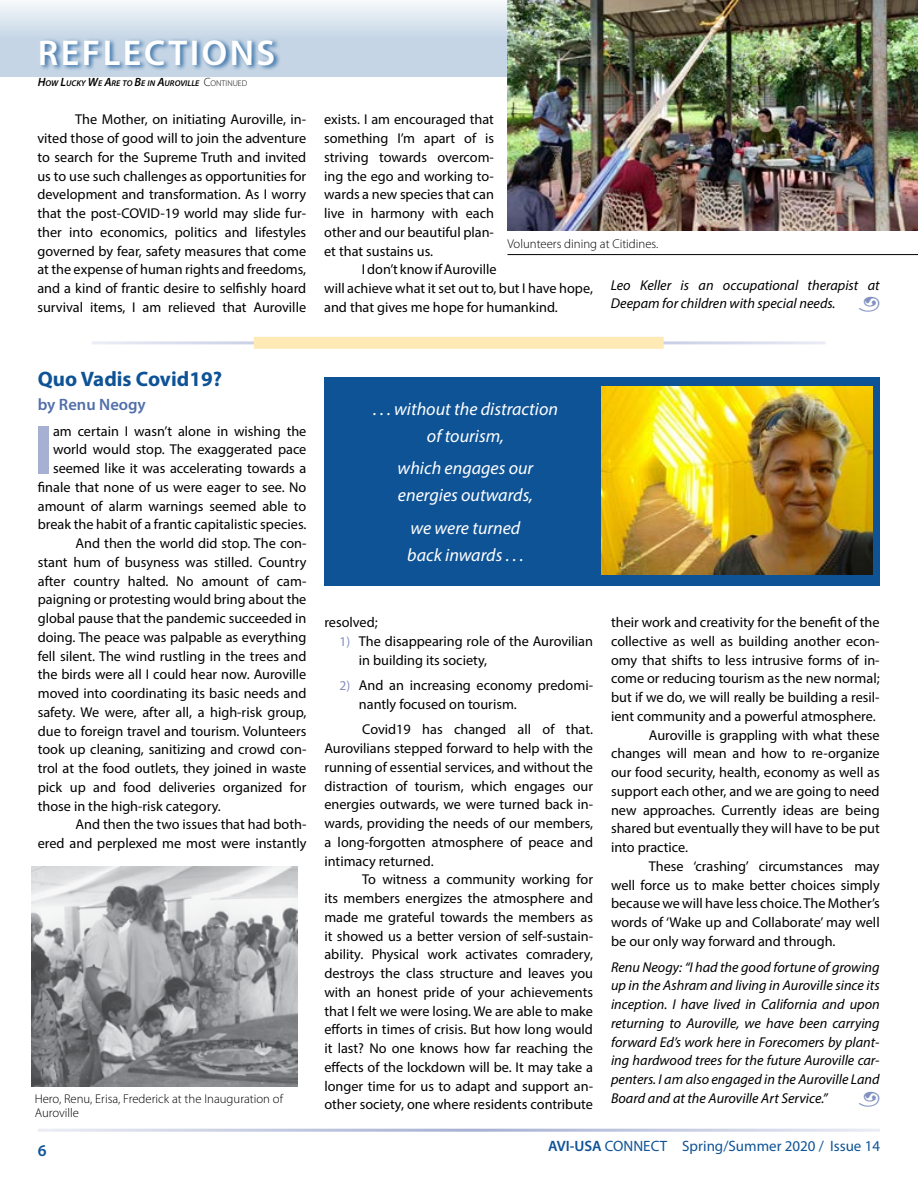
<style>
.page{position:relative;width:918px;height:1188px;background:#fff}
.page>*{position:absolute;margin:0;border:0;box-sizing:border-box;transform-origin:0 0}
._1st_paragraph{font:700 69.9px "Myriad Pro";color:#a5b0d3}
.main_head{font:600 36px "Myriad Pro";letter-spacing:.07em;color:#fff}
.head_to_article{font:700 21px "Myriad Pro";color:#0e5396}
.text_-_feature_box_o{font:italic 18px/27px "Myriad Pro";color:#fff}
.author{font:600 16.5px "Myriad Pro";color:#516fa9}
.t1{font:600 16.5px "Myriad Pro";color:#0e5396}
.t2{font:15px "Myriad Pro";color:#0e5396}
.text{font:14.25px/18.8px "Myriad Pro";color:#000;text-align:justify}
._1st_par_italic_text{font:italic 14.25px/18.8px "Myriad Pro";color:#000;text-align:justify}
._1st_paragraph-2{font:14.25px/18.8px "Myriad Pro";color:#000;text-align:right}
.bullets{font:14.25px/18.8px "Myriad Pro";color:#000}
._1st_par_intro_itals{font:italic 14.25px/18.8px "Myriad Pro";color:#000}
.caption_no_rule{font:300 12.75px/14.2px "Myriad Pro";color:#000}
.text_9_75_17{font:italic 600 8.4px "Myriad Pro";color:#000}
.s1{font-size:12px}
.s2{font-weight:300;font-style:normal;font-size:12px}
.s3{font-weight:300;font-style:normal}
.s4{color:#8192c0}
.s5{font-size:13.5px;color:#828fbf}
.s6{font-weight:600}
</style>
<div class="page">
<div style="left:324px;top:377px;width:556px;height:208px;background:#0e5396"></div>
<div style="left:0;top:0;width:918px;height:77px;background:linear-gradient(to bottom,#ebf1f6,#b8ccdf)"></div>
<div style="left:40px;top:38px;width:241px;height:34px;background:#0e5396;opacity:.75"></div>
<hr style="left:507px;top:254px;width:411px;height:1px;background:#000">
<img style="left:602px;top:387px;width:271px;height:188px">
<img style="left:31px;top:866px;width:267px;height:220px">
<img style="left:507px;top:0;width:411px;height:231px">
<div style="left:254px;top:337px;width:410px;height:12px;background:#ffeab5"></div>
<p class="main_head" style="left:38px;top:30px;width:239px">REFLECTIONS</p>
<p class="text_9_75_17" style="left:38px;top:78px;width:211px"><span class="s1">H</span>OW <span class="s1">L</span>UCKY <span class="s1">W</span>E <span class="s1">A</span>RE TO <span class="s1">B</span>E IN <span class="s1">A</span>UROVILLE <span class="s2">C</span><span class="s3">ONTINUED</span></p>
<p class="text" style="left:37px;top:110px;width:270px;text-indent:38px">The Mother, on initiating Auroville, in&shy;vited those of good will to join the adventure to search for the Supreme Truth and invited us to use such challenges as opportunities for development and transformation. As I worry that the post-COVID-19 world may slide fur&shy;ther into economics, politics and lifestyles governed by fear, safety measures that come at the expense of human rights and freedoms, and a kind of frantic desire to selfishly hoard survival items, I am relieved that Auroville</p>
<p class="text" style="left:324px;top:110px;width:171px">exists. I am encouraged that something I’m apart of is striving towards overcom&shy;ing the ego and working to&shy;wards a new species that can live in harmony with each other and our beautiful plan&shy;et that sustains us.</p>
<p class="caption_no_rule" style="left:507px;top:236px;width:152px">Volunteers dining at Citidines.</p>
<p class="text" style="left:324px;top:260px;width:270px;text-align:left;text-indent:38px">I don’t know if Auroville<br>will achieve what it set out to, but I have hope, and that gives me hope for humankind.</p>
<p class="_1st_par_intro_itals" style="left:611px;top:275px;width:270px">Leo Keller is an occupational therapist at<br>Deepam for children with special needs. <span class="s4">◻</span></p>
<p class="head_to_article" style="left:38px;top:366px;width:186px">Quo Vadis Covid19?</p>
<p class="author" style="left:38px;top:394px;width:110px">by Renu Neogy</p>
<p class="_1st_paragraph" style="left:33px;top:404px;width:21px">I</p>
<p class="_1st_paragraph-2" style="left:38px;top:421px;width:270px">am certain I wasn’t alone in wishing the world would stop. The exaggerated pace seemed like it was accelerating towards a finale that none of us were eager to see. No amount of alarm warnings seemed able to break the habit of a frantic capitalistic species.</p>
<p class="text" style="left:38px;top:534px;width:270px;text-indent:38px">And then the world did stop. The con&shy;stant hum of busyness was stilled. Country after country halted. No amount of cam&shy;paigning or protesting would bring about the global pause that the pandemic succeeded in doing. The peace was palpable as everything fell silent. The wind rustling in the trees and the birds were all I could hear now. Auroville moved into coordinating its basic needs and safety. We were, after all, a high-risk group, due to foreign travel and tourism. Volunteers took up cleaning, sanitizing and crowd con&shy;trol at the food outlets, they joined in waste pick up and food deliveries organized for those in the high-risk category.</p>
<p class="text" style="left:38px;top:815px;width:270px;text-align:right">And then the two issues that had both-<br>ered and perplexed me most were instantly</p>
<p class="caption_no_rule" style="left:35px;top:1091px;width:250px">Hero, Renu, Erisa, Frederick at the Inauguration of<br>Auroville</p>
<p class="t1" style="left:38px;top:1140px;width:10px">6</p>
<p class="text_-_feature_box_o" style="left:373px;top:395px;width:187px;text-align:center">. . . without the distraction of tourism,</p>
<p class="text_-_feature_box_o" style="left:398px;top:454px;width:137px">which engages our energies outwards,</p>
<p class="text_-_feature_box_o" style="left:407px;top:514px;width:118px">we were turned back inwards . . .</p>
<p class="text" style="left:324px;top:613px;width:55px">resolved;</p>
<p class="bullets" style="left:359px;top:632px;width:236px;text-indent:-20px"><span class="s5">1)</span> The disappearing role of the Aurovilian in building its society,</p>
<p class="bullets" style="left:359px;top:676px;width:236px;text-indent:-20px"><span class="s5">2)</span> And an increasing economy predomi&shy;nantly focused on tourism.</p>
<p class="text" style="left:324px;top:720px;width:270px;text-indent:38px">Covid19 has changed all of that.<br>Aurovilians stepped forward to help with the running of essential services, and without the distraction of tourism, which engages our energies outwards, we were turned back in&shy;wards, providing the needs of our members, a long-forgotten atmosphere of peace and intimacy returned.</p>
<p class="text" style="left:324px;top:870px;width:270px;text-indent:38px">To witness a community working for its members energizes the atmosphere and made me grateful towards the members as it showed us a better version of self-sustain&shy;ability. Physical work activates comradery, destroys the class structure and leaves you with an honest pride of your achievements that I felt we were losing. We are able to make efforts in times of crisis. But how long would it last? No one knows how far reaching the effects of the lockdown will be. It may take a longer time for us to adapt and support an&shy;other society, one where residents contribute</p>
<p class="text" style="left:611px;top:613px;width:270px">their work and creativity for the benefit of the collective as well as building another econ&shy;omy that shifts to less intrusive forms of in&shy;come or reducing tourism as the new normal; but if we do, we will really be building a resil&shy;ient community and a powerful atmosphere.</p>
<p class="text" style="left:611px;top:725px;width:270px;text-indent:38px">Auroville is grappling with what these changes will mean and how to re-organize our food security, health, economy as well as support each other, and we are going to need new approaches. Currently ideas are being shared but eventually they will have to be put into practice.</p>
<p class="text" style="left:611px;top:857px;width:270px;text-indent:38px">These ‘crashing’ circumstances may well force us to make better choices simply because we will have less choice. The Mother’s words of ‘Wake up and Collaborate’ may well be our only way forward and through.</p>
<p class="_1st_par_italic_text" style="left:611px;top:957px;width:270px">Renu Neogy: “I had the good fortune of growing up in the Ashram and living in Auroville since its inception. I have lived in California and upon returning to Auroville, we have been carrying forward Ed’s work here in Forecomers by plant&shy;ing hardwood trees for the future Auroville car&shy;penters. I am also engaged in the Auroville Land Board and at the Auroville Art Service.”</p>
<p class="t2" style="left:548px;top:1137px;width:333px"><span class="s6">AVI-USA</span> CONNECT Spring/Summer 2020 / Issue 14</p>
</div>
